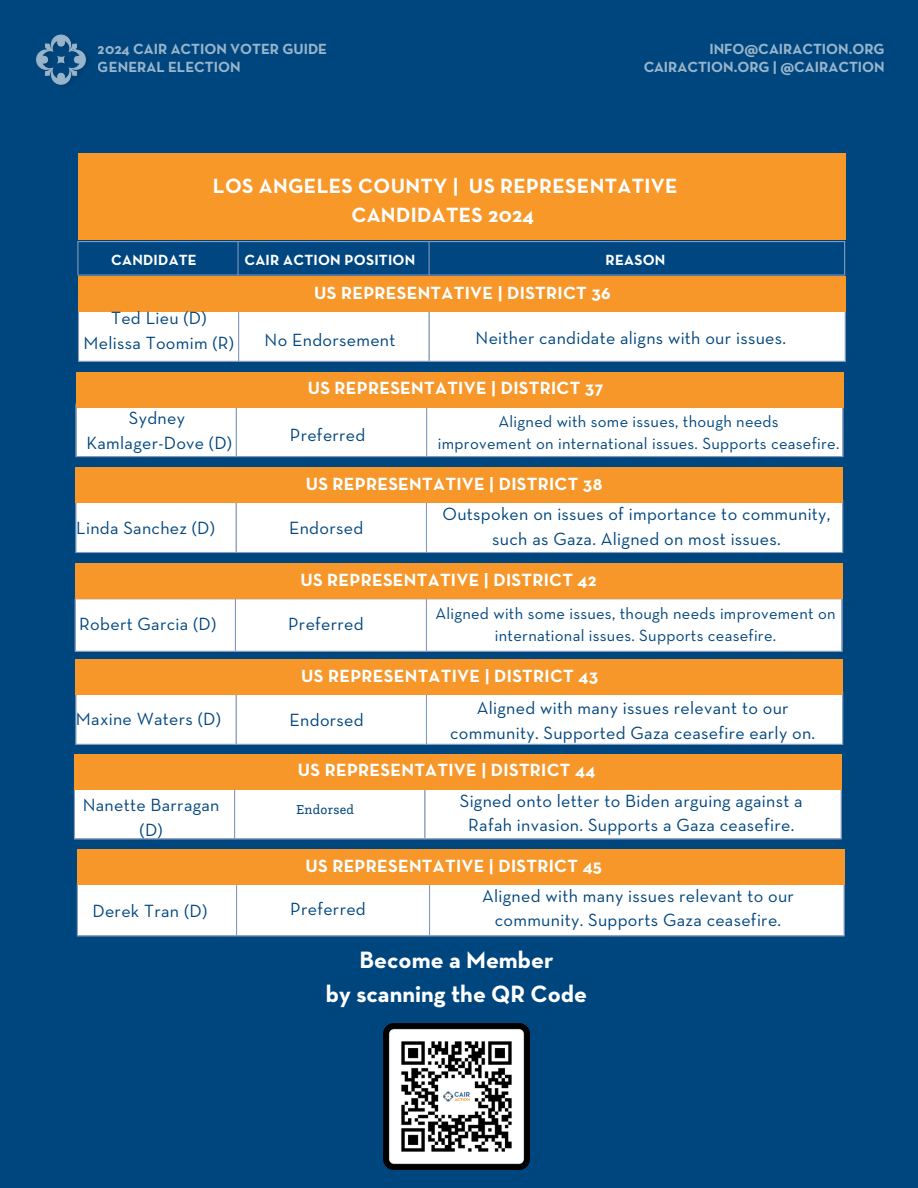
<style>
.page{position:relative;width:918px;height:1188px;background:#00467e}
.page>*{position:absolute;margin:0;border:0;box-sizing:border-box;transform-origin:0 0}
.t1{font:700 24px/33.6px "Neutraface Text";color:#fff;text-align:center}
.t2{font:700 21px/29.2px "Neutraface Text";letter-spacing:.015em;color:#fff;text-align:center}
.t3{font:18px/24.8px "Neutraface Text";letter-spacing:.015em;color:#00467e;text-align:center}
.t4{font:700 18px "Neutraface Text";letter-spacing:.015em;color:#fff}
.t5{font:18px/24.8px "Neutraface Text";letter-spacing:.015em;color:#00477f;text-align:center}
.t6{font:16.5px/22.5px "Neutraface Text";letter-spacing:.015em;color:#00467e;text-align:center}
.t7{font:700 15px/18px "Neutraface Text";color:#fff}
.t8{font:13.5px "Questa Slab";letter-spacing:.015em;color:#00467e}
</style>
<div class="page">
<div style="left:76px;top:599px;width:765px;height:52px;background:#fff"></div>
<hr style="left:75px;top:599px;width:1px;height:52px;background:#849bc1">
<hr style="left:235px;top:599px;width:1px;height:52px;background:#849bc1">
<hr style="left:426px;top:599px;width:1px;height:52px;background:#849bc1">
<hr style="left:841px;top:599px;width:2px;height:52px;background:#849bc1">
<hr style="left:75px;top:598px;width:768px;height:1px;background:#849bc1">
<hr style="left:75px;top:651px;width:768px;height:1px;background:#849bc1">
<div style="left:75px;top:789px;width:766px;height:49px;background:#fff"></div>
<hr style="left:74px;top:787px;width:1px;height:51px;background:#849bc1">
<hr style="left:234px;top:787px;width:1px;height:51px;background:#849bc1">
<hr style="left:424px;top:787px;width:2px;height:51px;background:#849bc1">
<hr style="left:841px;top:787px;width:1px;height:51px;background:#849bc1">
<hr style="left:74px;top:838px;width:768px;height:1px;background:#849bc1">
<div style="left:78px;top:885px;width:766px;height:50px;background:#fff"></div>
<hr style="left:77px;top:884px;width:1px;height:51px;background:#849bc1">
<hr style="left:236px;top:884px;width:1px;height:51px;background:#849bc1">
<hr style="left:429px;top:884px;width:1px;height:51px;background:#849bc1">
<hr style="left:844px;top:884px;width:1px;height:51px;background:#849bc1">
<hr style="left:77px;top:935px;width:768px;height:1px;background:#849bc1">
<div style="left:78px;top:154px;width:768px;height:86px;background:#f89828"></div>
<div style="left:74px;top:754px;width:768px;height:35px;background:#f7972a"></div>
<div style="left:77px;top:850px;width:768px;height:35px;background:#f7972a"></div>
<div style="left:77px;top:695px;width:765px;height:49px;background:#fff"></div>
<hr style="left:75px;top:692px;width:2px;height:52px;background:#849bc1">
<hr style="left:236px;top:692px;width:1px;height:52px;background:#849bc1">
<hr style="left:426px;top:692px;width:1px;height:52px;background:#849bc1">
<hr style="left:842px;top:692px;width:1px;height:52px;background:#849bc1">
<hr style="left:75px;top:744px;width:768px;height:1px;background:#849bc1">
<div style="left:75px;top:660px;width:768px;height:35px;background:#f7972a"></div>
<div style="left:75px;top:563px;width:768px;height:35px;background:#f7972a"></div>
<div style="left:77px;top:503px;width:765px;height:49px;background:#fff"></div>
<hr style="left:75px;top:501px;width:2px;height:51px;background:#849bc1">
<hr style="left:236px;top:501px;width:1px;height:51px;background:#849bc1">
<hr style="left:426px;top:501px;width:1px;height:51px;background:#849bc1">
<hr style="left:842px;top:501px;width:1px;height:51px;background:#849bc1">
<hr style="left:75px;top:552px;width:768px;height:1px;background:#849bc1">
<div style="left:75px;top:468px;width:768px;height:35px;background:#f7972a"></div>
<img style="left:36px;top:34px;width:52px;height:51px">
<svg style="left:78px;top:242px;width:766px;height:33px"></svg>
<hr style="left:77px;top:242px;width:1px;height:33px;background:#849bc1">
<hr style="left:238px;top:242px;width:1px;height:33px;background:#849bc1">
<hr style="left:429px;top:242px;width:1px;height:33px;background:#849bc1">
<hr style="left:844px;top:242px;width:1px;height:33px;background:#849bc1">
<hr style="left:77px;top:241px;width:768px;height:1px;background:#849bc1">
<hr style="left:77px;top:275px;width:768px;height:1px;background:#849bc1">
<div style="left:79px;top:312px;width:766px;height:49px;background:#fff"></div>
<hr style="left:78px;top:309px;width:1px;height:52px;background:#849bc1">
<hr style="left:238px;top:309px;width:1px;height:52px;background:#849bc1">
<hr style="left:428px;top:309px;width:2px;height:52px;background:#849bc1">
<hr style="left:845px;top:309px;width:1px;height:52px;background:#849bc1">
<hr style="left:78px;top:361px;width:768px;height:1px;background:#849bc1">
<div style="left:78px;top:277px;width:768px;height:35px;background:#f7972a"></div>
<div style="left:77px;top:407px;width:765px;height:49px;background:#fff"></div>
<hr style="left:76px;top:405px;width:1px;height:51px;background:#849bc1">
<hr style="left:236px;top:405px;width:1px;height:51px;background:#849bc1">
<hr style="left:426px;top:405px;width:1px;height:51px;background:#849bc1">
<hr style="left:842px;top:405px;width:1px;height:51px;background:#849bc1">
<hr style="left:76px;top:456px;width:767px;height:1px;background:#849bc1">
<div style="left:76px;top:372px;width:767px;height:35px;background:#f7972a"></div>
<img style="left:384px;top:1023px;width:146px;height:146px">
<p class="t7" style="left:98px;top:41px;width:231px">2024 CAIR ACTION VOTER GUIDE<br>GENERAL ELECTION</p>
<p class="t7" style="left:643px;top:41px;width:243px;text-align:right">INFO@CAIRACTION.ORG<br>CAIRACTION.ORG | @CAIRACTION</p>
<h5 class="t2" style="left:213px;top:172px;width:466px">LOS ANGELES COUNTY | US REPRESENTATIVE<br>CANDIDATES 2024</h5>
<h4 class="t7" style="left:111px;top:252px;width:87px">CANDIDATE</h4>
<h4 class="t7" style="left:245px;top:252px;width:172px">CAIR ACTION POSITION</h4>
<h4 class="t7" style="left:606px;top:252px;width:61px">REASON</h4>
<h3 class="t4" style="left:314px;top:285px;width:298px">US REPRESENTATIVE | DISTRICT 36</h3>
<h3 class="t3" style="left:84px;top:307px;width:152px">Ted Lieu (D)<br>Melissa Toomim (R)</h3>
<h3 class="t5" style="left:86px;top:407px;width:147px">Sydney<br>Kamlager-Dove (D)</h3>
<h4 class="t3" style="left:265px;top:329px;width:132px">No Endorsement</h4>
<h4 class="t3" style="left:476px;top:326px;width:312px">Neither candidate aligns with our issues.</h4>
<h4 class="t4" style="left:308px;top:380px;width:297px">US REPRESENTATIVE | DISTRICT 37</h4>
<p class="t3" style="left:290px;top:424px;width:77px">Preferred</p>
<h4 class="t6" style="left:438px;top:411px;width:403px">Aligned with some issues, though needs<br>improvement on international issues. Supports ceasefire.</h4>
<h4 class="t4" style="left:306px;top:476px;width:298px">US REPRESENTATIVE | DISTRICT 38</h4>
<h4 class="t5" style="left:76px;top:516px;width:140px">Linda Sanchez (D)</h4>
<h4 class="t3" style="left:289px;top:516px;width:76px">Endorsed</h4>
<h3 class="t3" style="left:443px;top:503px;width:390px">Outspoken on issues of importance to community, such as Gaza. Aligned on most issues.</h3>
<h3 class="t4" style="left:300px;top:572px;width:298px">US REPRESENTATIVE | DISTRICT 42</h3>
<p class="t5" style="left:79px;top:612px;width:138px">Robert Garcia (D)</p>
<h5 class="t5" style="left:288px;top:612px;width:77px">Preferred</h5>
<h5 class="t6" style="left:435px;top:603px;width:402px">Aligned with some issues, though needs improvement on international issues. Supports ceasefire.</h5>
<h4 class="t4" style="left:301px;top:668px;width:298px">US REPRESENTATIVE | DISTRICT 43</h4>
<h4 class="t5" style="left:76px;top:708px;width:147px">Maxine Waters (D)</h4>
<h3 class="t3" style="left:290px;top:709px;width:76px">Endorsed</h3>
<h4 class="t3" style="left:450px;top:697px;width:367px">Aligned with many issues relevant to our community. Supported Gaza ceasefire early on.</h4>
<h5 class="t5" style="left:83px;top:794px;width:138px">Nanette Barragan (D)</h5>
<h2 class="t4" style="left:298px;top:762px;width:299px">US REPRESENTATIVE | DISTRICT 44</h2>
<h4 class="t8" style="left:296px;top:801px;width:59px">Endorsed</h4>
<h4 class="t3" style="left:460px;top:789px;width:344px">Signed onto letter to Biden arguing against a<br>Rafah invasion. Supports a Gaza ceasefire.</h4>
<h5 class="t4" style="left:305px;top:858px;width:298px">US REPRESENTATIVE | DISTRICT 45</h5>
<h3 class="t5" style="left:93px;top:900px;width:116px">Derek Tran (D)</h3>
<h4 class="t5" style="left:290px;top:898px;width:77px">Preferred</h4>
<h6 class="t3" style="left:482px;top:884px;width:313px">Aligned with many issues relevant to our community. Supports Gaza ceasefire.</h6>
<h4 class="t1" style="left:326px;top:945px;width:263px">Become a Member<br>by scanning the QR Code</h4>
</div>
